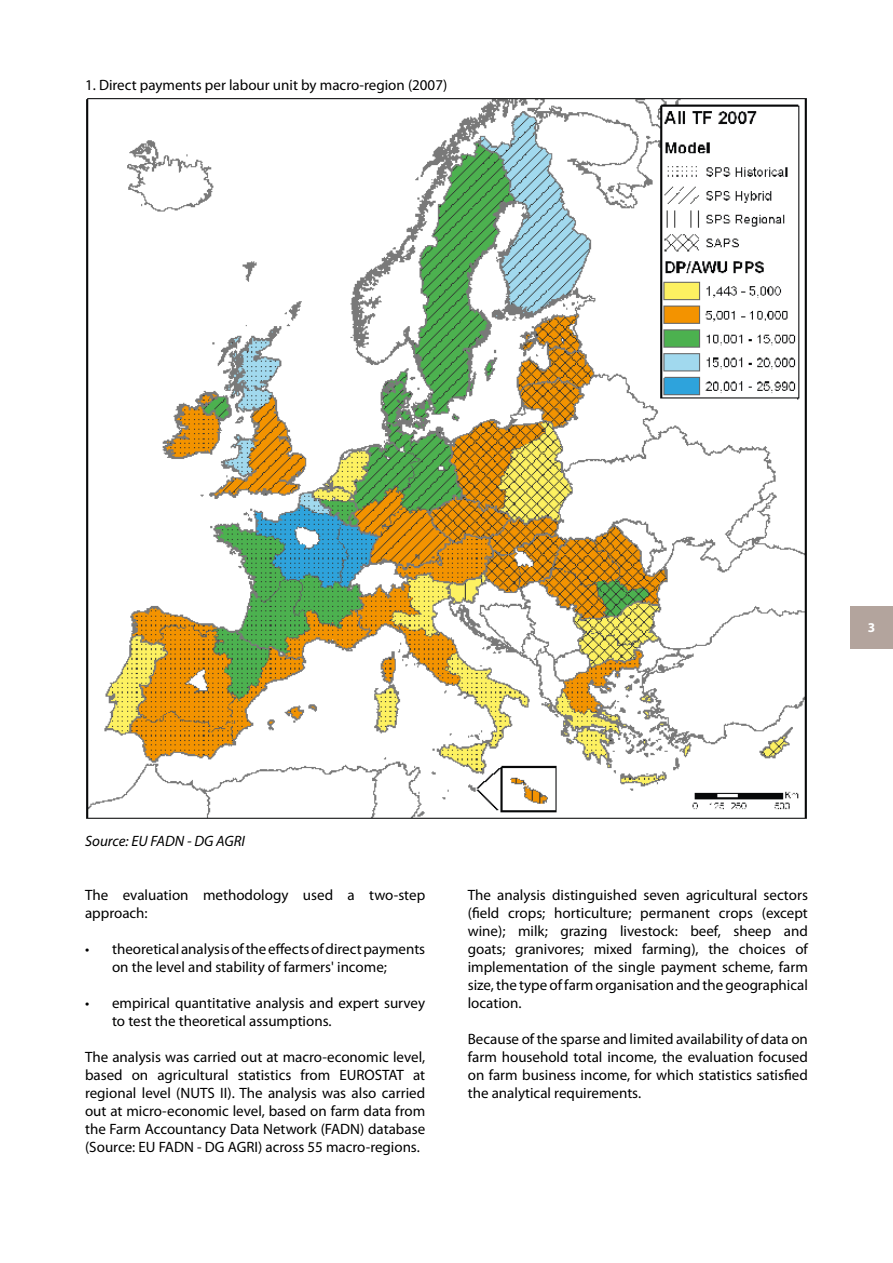
<style>
.page{position:relative;width:893px;height:1263px;background:#fff}
.page>*{position:absolute;margin:0;border:0;box-sizing:border-box;transform-origin:0 0}
.t1{font:15px/18px "Myriad Pro";color:#000}
.t2{font:italic 15px "Myriad Pro";color:#000}
.t3{font:700 13.5px "Myriad Pro";color:#fff}
</style>
<div class="page">
<div style="left:850px;top:606px;width:43px;height:42px;background:#b3a49d"></div>
<img style="left:86px;top:98px;width:721px;height:721px">
<p class="t1" style="left:85px;top:76px;width:364px">1. Direct payments per labour unit by macro-region (2007)</p>
<p class="t3" style="left:868px;top:620px;width:9px">3</p>
<p class="t2" style="left:85px;top:833px;width:162px">Source: EU FADN - DG AGRI</p>
<p class="t1" style="left:85px;top:886px;width:342px">The evaluation methodology used a two-step approach:</p>
<p class="t1" style="left:112px;top:940px;width:315px;text-indent:-27px">• theoretical analysis of the effects of direct payments on the level and stability of farmers' income;</p>
<p class="t1" style="left:112px;top:994px;width:315px;text-indent:-27px">• empirical quantitative analysis and expert survey to test the theoretical assumptions.</p>
<p class="t1" style="left:85px;top:1048px;width:342px;text-align:justify">The analysis was carried out at macro-economic level, based on agricultural statistics from EUROSTAT at regional level (NUTS II). The analysis was also carried out at micro-economic level, based on farm data from the Farm Accountancy Data Network (FADN) database (Source: EU FADN - DG AGRI) across 55 macro-regions.</p>
<p class="t1" style="left:468px;top:886px;width:342px;text-align:justify">The analysis distinguished seven agricultural sectors (field crops; horticulture; permanent crops (except wine); milk; grazing livestock: beef, sheep and goats; granivores; mixed farming), the choices of implementation of the single payment scheme, farm size, the type of farm organisation and the geographical location.</p>
<p class="t1" style="left:468px;top:1030px;width:342px;text-align:justify">Because of the sparse and limited availability of data on farm household total income, the evaluation focused on farm business income, for which statistics satisfied the analytical requirements.</p>
</div>
